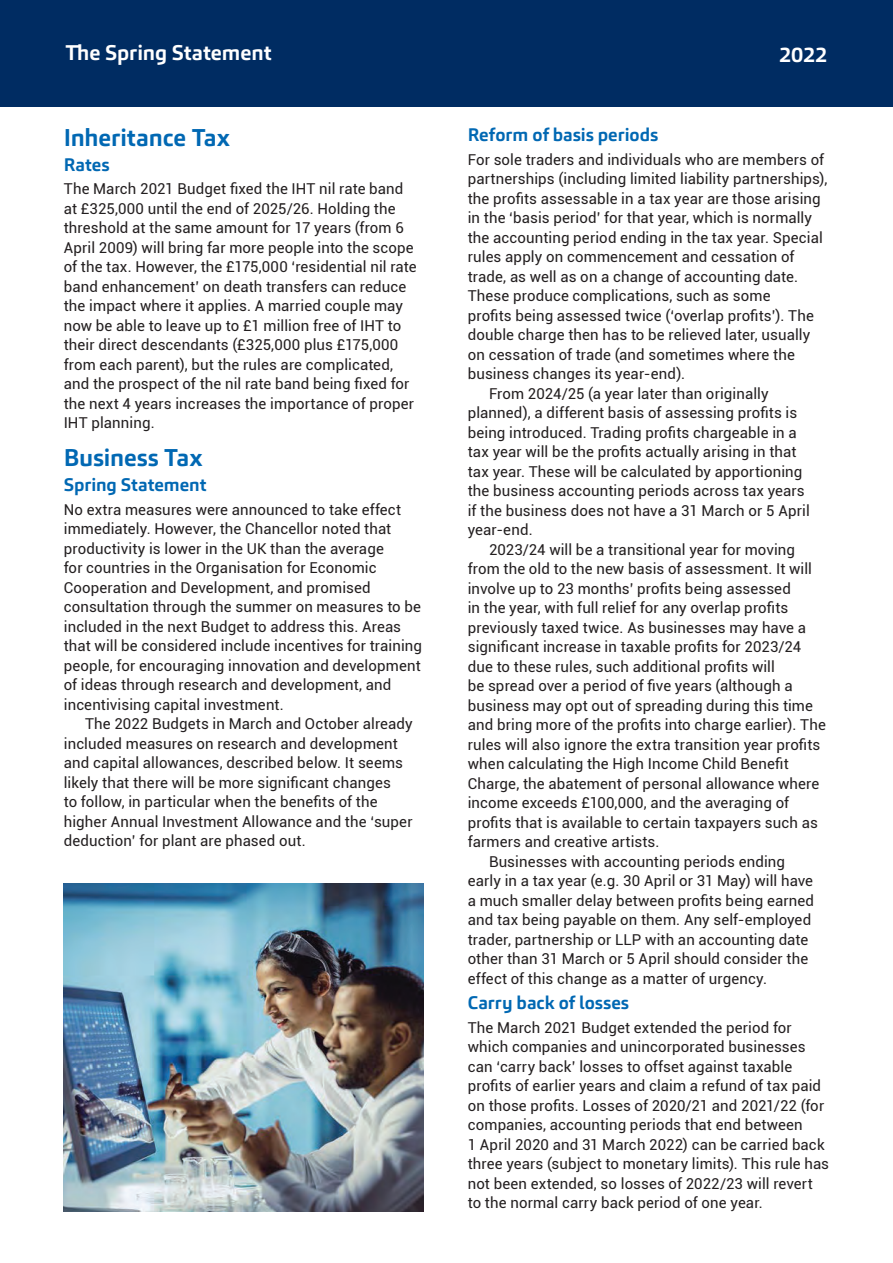
<style>
.page{position:relative;width:893px;height:1263px;background:#fff}
.page>*{position:absolute;margin:0;border:0;box-sizing:border-box;transform-origin:0 0}
.t1{font:700 24px "Carnac";letter-spacing:-.01em;color:#0168b3}
.t2{font:700 21px "Carnac";letter-spacing:-.005em;color:#fff}
.t3{font:700 18px "Carnac";color:#0168b3}
.t4{font:15px/19.5px "Roboto";letter-spacing:.005em;color:#231f20}
</style>
<div class="page">
<div style="left:0;top:0;width:893px;height:106px;background:#002c62"></div>
<img style="left:64px;top:884px;width:360px;height:328px">
<h2 class="t2" style="left:65px;top:39px;width:208px">The Spring Statement</h2>
<h2 class="t2" style="left:779px;top:41px;width:50px">2022</h2>
<h1 class="t1" style="left:64px;top:122px;width:168px">Inheritance Tax</h1>
<p class="t3" style="left:64px;top:153px;width:47px">Rates</p>
<p class="t4" style="left:64px;top:179px;width:354px">The March 2021 Budget fixed the IHT nil rate band at £325,000 until the end of 2025/26. Holding the threshold at the same amount for 17 years (from 6<br>April 2009) will bring far more people into the scope of the tax. However, the £175,000 ‘residential nil rate band enhancement’ on death transfers can reduce the impact where it applies. A married couple may now be able to leave up to £1 million free of IHT to their direct descendants (£325,000 plus £175,000 from each parent), but the rules are complicated, and the prospect of the nil rate band being fixed for the next 4 years increases the importance of proper IHT planning.</p>
<h1 class="t1" style="left:64px;top:442px;width:140px">Business Tax</h1>
<p class="t3" style="left:64px;top:473px;width:144px">Spring Statement</p>
<p class="t4" style="left:64px;top:499px;width:360px">No extra measures were announced to take effect immediately. However, the Chancellor noted that productivity is lower in the UK than the average<br>for countries in the Organisation for Economic Cooperation and Development, and promised consultation through the summer on measures to be included in the next Budget to address this. Areas that will be considered include incentives for training people, for encouraging innovation and development of ideas through research and development, and incentivising capital investment.</p>
<p class="t4" style="left:64px;top:714px;width:350px;text-indent:21px">The 2022 Budgets in March and October already included measures on research and development and capital allowances, described below. It seems likely that there will be more significant changes<br>to follow, in particular when the benefits of the higher Annual Investment Allowance and the ‘super deduction’ for plant are phased out.</p>
<p class="t3" style="left:468px;top:123px;width:192px">Reform of basis periods</p>
<p class="t4" style="left:468px;top:149px;width:358px">For sole traders and individuals who are members of</p>
<p class="t4" style="left:468px;top:169px;width:361px">partnerships (including limited liability partnerships),</p>
<p class="t4" style="left:468px;top:188px;width:354px">the profits assessable in a tax year are those arising</p>
<p class="t4" style="left:468px;top:208px;width:346px">in the ‘basis period’ for that year, which is normally</p>
<p class="t4" style="left:468px;top:227px;width:357px">the accounting period ending in the tax year. Special</p>
<p class="t4" style="left:468px;top:247px;width:328px">rules apply on commencement and cessation of</p>
<p class="t4" style="left:468px;top:266px;width:332px">trade, as well as on a change of accounting date.</p>
<p class="t4" style="left:468px;top:286px;width:304px">These produce complications, such as some</p>
<p class="t4" style="left:468px;top:305px;width:348px">profits being assessed twice (‘overlap profits’). The</p>
<p class="t4" style="left:468px;top:325px;width:344px">double charge then has to be relieved later, usually</p>
<p class="t4" style="left:468px;top:344px;width:329px">on cessation of trade (and sometimes where the</p>
<p class="t4" style="left:468px;top:364px;width:219px">business changes its year-end).</p>
<p class="t4" style="left:489px;top:383px;width:281px">From 2024/25 (a year later than originally</p>
<p class="t4" style="left:468px;top:403px;width:331px">planned), a different basis of assessing profits is</p>
<p class="t4" style="left:468px;top:422px;width:331px">being introduced. Trading profits chargeable in a</p>
<p class="t4" style="left:468px;top:442px;width:330px">tax year will be the profits actually arising in that</p>
<p class="t4" style="left:468px;top:461px;width:336px">tax year. These will be calculated by apportioning</p>
<p class="t4" style="left:468px;top:481px;width:338px">the business accounting periods across tax years</p>
<p class="t4" style="left:468px;top:500px;width:344px">if the business does not have a 31 March or 5 April</p>
<p class="t4" style="left:468px;top:520px;width:66px">year-end.</p>
<p class="t4" style="left:489px;top:539px;width:308px">2023/24 will be a transitional year for moving</p>
<p class="t4" style="left:468px;top:559px;width:346px">from the old to the new basis of assessment. It will</p>
<p class="t4" style="left:468px;top:578px;width:325px">involve up to 23 months’ profits being assessed</p>
<p class="t4" style="left:468px;top:598px;width:322px">in the year, with full relief for any overlap profits</p>
<p class="t4" style="left:468px;top:617px;width:340px">previously taxed twice. As businesses may have a</p>
<p class="t4" style="left:468px;top:637px;width:335px">significant increase in taxable profits for 2023/24</p>
<p class="t4" style="left:468px;top:656px;width:309px">due to these rules, such additional profits will</p>
<p class="t4" style="left:468px;top:676px;width:326px">be spread over a period of five years (although a</p>
<p class="t4" style="left:468px;top:695px;width:347px">business may opt out of spreading during this time</p>
<p class="t4" style="left:468px;top:715px;width:360px">and bring more of the profits into charge earlier). The</p>
<p class="t4" style="left:468px;top:734px;width:354px">rules will also ignore the extra transition year profits</p>
<p class="t4" style="left:468px;top:754px;width:322px">when calculating the High Income Child Benefit</p>
<p class="t4" style="left:468px;top:773px;width:353px">Charge, the abatement of personal allowance where</p>
<p class="t4" style="left:468px;top:793px;width:323px">income exceeds £100,000, and the averaging of</p>
<p class="t4" style="left:468px;top:812px;width:352px">profits that is available to certain taxpayers such as</p>
<p class="t4" style="left:468px;top:832px;width:193px">farmers and creative artists.</p>
<p class="t4" style="left:489px;top:851px;width:298px">Businesses with accounting periods ending</p>
<p class="t4" style="left:468px;top:871px;width:347px">early in a tax year (e.g. 30 April or 31 May) will have</p>
<p class="t4" style="left:468px;top:890px;width:348px">a much smaller delay between profits being earned</p>
<p class="t4" style="left:468px;top:910px;width:345px">and tax being payable on them. Any self-employed</p>
<p class="t4" style="left:468px;top:929px;width:342px">trader, partnership or LLP with an accounting date</p>
<p class="t4" style="left:468px;top:949px;width:342px">other than 31 March or 5 April should consider the</p>
<p class="t4" style="left:468px;top:968px;width:301px">effect of this change as a matter of urgency.</p>
<p class="t3" style="left:468px;top:991px;width:163px">Carry back of losses</p>
<p class="t4" style="left:468px;top:1017px;width:363px">The March 2021 Budget extended the period for which companies and unincorporated businesses can ‘carry back’ losses to offset against taxable profits of earlier years and claim a refund of tax paid on those profits. Losses of 2020/21 and 2021/22 (for companies, accounting periods that end between<br>1 April 2020 and 31 March 2022) can be carried back three years (subject to monetary limits). This rule has not been extended, so losses of 2022/23 will revert to the normal carry back period of one year.</p>
</div>
